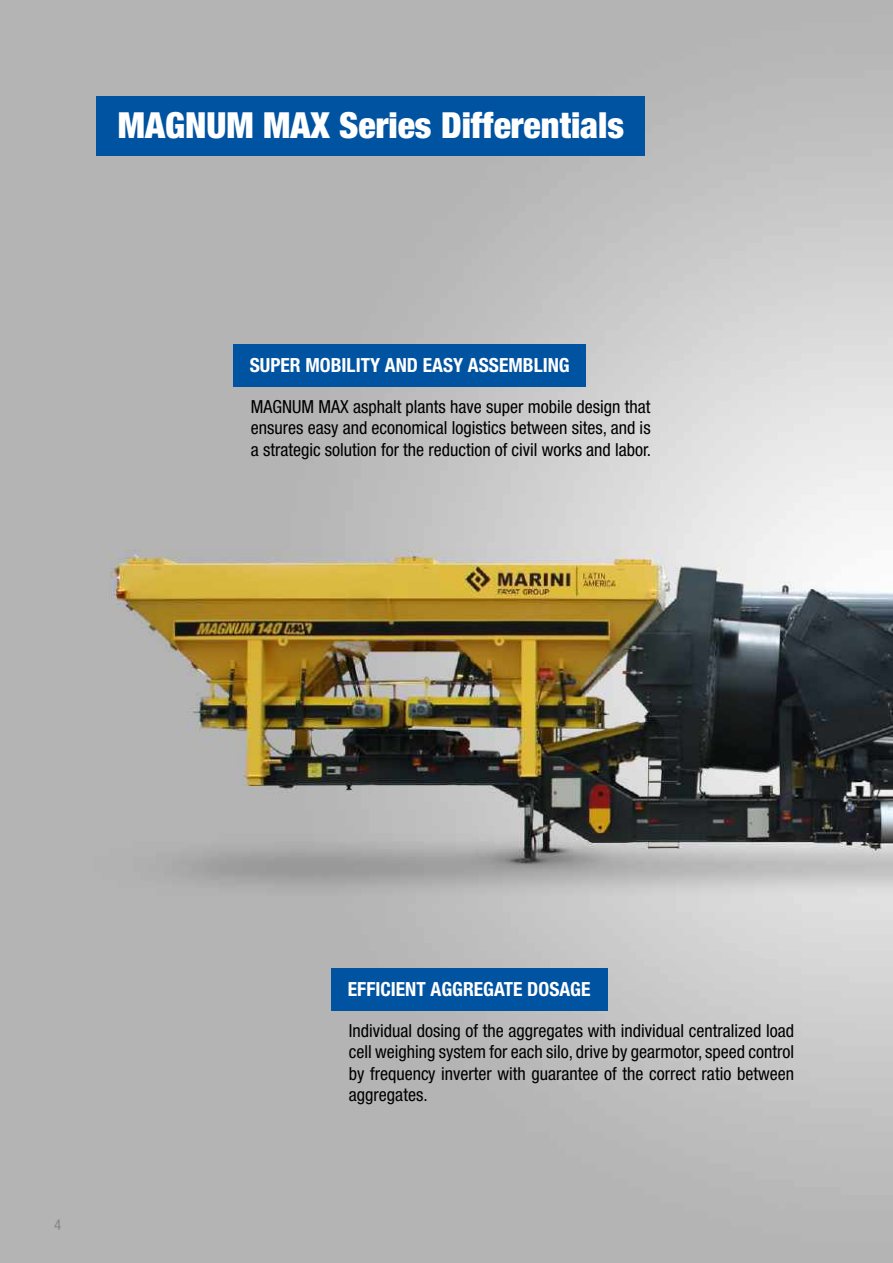
<style>
.page{position:relative;width:893px;height:1263px;background:#fff}
.page>*{position:absolute;margin:0;border:0;box-sizing:border-box;transform-origin:0 0}
.t1{font:900 condensed 36px "Helvetica Neue LT Pro";color:#fff}
.t2{font:700 condensed 19.5px "Helvetica Neue LT Pro";color:#fff}
.t3{font:condensed 18px/21.6px "Helvetica Neue LT Pro";color:#000;text-align:justify}
.t4{font:condensed 15px "Helvetica Neue LT Pro";color:#878787}
</style>
<div class="page">
<img style="left:0;top:0;width:893px;height:1263px">
<div style="left:97px;top:97px;width:548px;height:59px;background:#0053a1"></div>
<div style="left:234px;top:345px;width:352px;height:42px;background:#0053a1"></div>
<div style="left:332px;top:968px;width:276px;height:43px;background:#0053a1"></div>
<h1 class="t1" style="left:118px;top:103px;width:508px">MAGNUM MAX Series Differentials</h1>
<p class="t2" style="left:250px;top:353px;width:321px">SUPER MOBILITY AND EASY ASSEMBLING</p>
<p class="t3" style="left:251px;top:395px;width:402px">MAGNUM MAX asphalt plants have super mobile design that ensures easy and economical logistics between sites, and is a strategic solution for the reduction of civil works and labor.</p>
<p class="t4" style="left:54px;top:1216px;width:9px">4</p>
<p class="t2" style="left:348px;top:977px;width:244px">EFFICIENT AGGREGATE DOSAGE</p>
<p class="t3" style="left:349px;top:1019px;width:447px">Individual dosing of the aggregates with individual centralized load cell weighing system for each silo, drive by gearmotor, speed control by frequency inverter with guarantee of the correct ratio between aggregates.</p>
</div>
